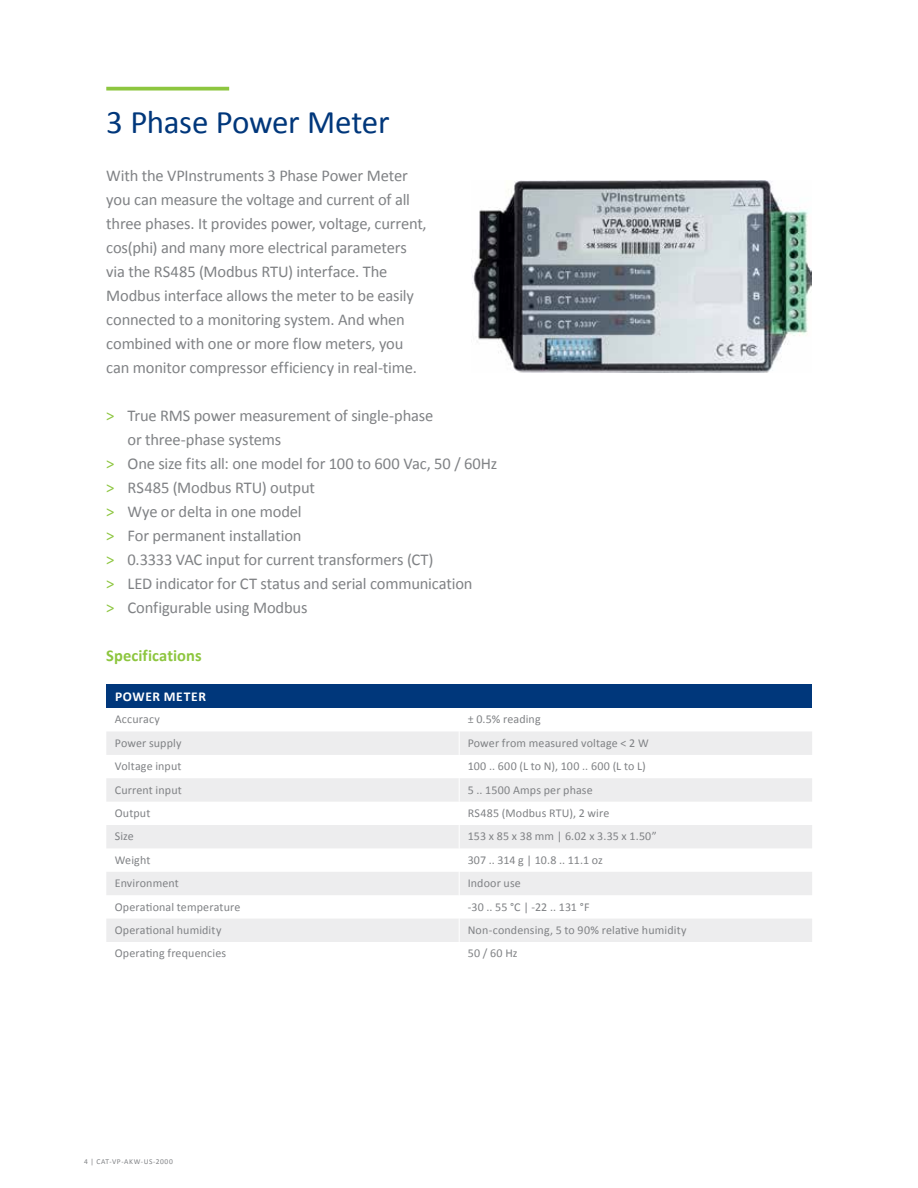
<style>
.page{position:relative;width:918px;height:1188px;background:#fff}
.page>*{position:absolute;margin:0;border:0;box-sizing:border-box;transform-origin:0 0}
.t1{font:33px "Calibri";letter-spacing:-.015em;color:#00377b}
.t2{font:16.5px/24px "Calibri";letter-spacing:-.01em;color:#808285}
.t3{font:700 16.5px "Calibri";letter-spacing:.005em;color:#8dc63f}
.t4{font:700 13.5px "Calibri";letter-spacing:.05em;color:#fff}
.t5{font:12px "Calibri";letter-spacing:.01em;color:#808285}
.t6{font:7.5px "Calibri";letter-spacing:.075em;color:#808285}
.s1{color:#8dc63f}
</style>
<div class="page">
<svg style="left:106px;top:87px;width:123px;height:4px"></svg>
<div style="left:106px;top:685px;width:706px;height:23px;background:#00377b"></div>
<svg style="left:106px;top:732px;width:706px;height:210px;fill:#ededee"></svg>
<svg style="left:459px;top:732px;width:1px;height:210px"></svg>
<img style="left:472px;top:180px;width:340px;height:192px">
<h1 class="t1" style="left:106px;top:101px;width:285px">3 Phase Power Meter</h1>
<p class="t2" style="left:106px;top:164px;width:322px">With the VPInstruments 3 Phase Power Meter you can measure the voltage and current of all three phases. It provides power, voltage, current, cos(phi) and many more electrical parameters via the RS485 (Modbus RTU) interface. The Modbus interface allows the meter to be easily connected to a monitoring system. And when combined with one or more flow meters, you can monitor compressor efficiency in real-time.</p>
<p class="t2" style="left:106px;top:404px;width:329px"><span class="s1">&gt;</span> True RMS power measurement of single-phase</p>
<p class="t2" style="left:128px;top:428px;width:155px">or three-phase systems</p>
<p class="t2" style="left:106px;top:452px;width:393px"><span class="s1">&gt;</span> One size fits all: one model for 100 to 600 Vac, 50 / 60Hz</p>
<p class="t2" style="left:106px;top:476px;width:210px"><span class="s1">&gt;</span> RS485 (Modbus RTU) output</p>
<p class="t2" style="left:106px;top:500px;width:197px"><span class="s1">&gt;</span> Wye or delta in one model</p>
<p class="t2" style="left:106px;top:524px;width:197px"><span class="s1">&gt;</span> For permanent installation</p>
<p class="t2" style="left:106px;top:548px;width:329px"><span class="s1">&gt;</span> 0.3333 VAC input for current transformers (CT)</p>
<p class="t2" style="left:106px;top:572px;width:368px"><span class="s1">&gt;</span> LED indicator for CT status and serial communication</p>
<p class="t2" style="left:106px;top:596px;width:203px"><span class="s1">&gt;</span> Configurable using Modbus</p>
<p class="t3" style="left:106px;top:645px;width:97px">Specifications</p>
<p class="t4" style="left:115px;top:688px;width:92px">POWER METER</p>
<p class="t5" style="left:115px;top:712px;width:47px">Accuracy</p>
<p class="t5" style="left:468px;top:712px;width:75px">± 0.5% reading</p>
<p class="t5" style="left:115px;top:735px;width:68px">Power supply</p>
<p class="t5" style="left:468px;top:735px;width:183px">Power from measured voltage &lt; 2 W</p>
<p class="t5" style="left:115px;top:759px;width:68px">Voltage input</p>
<p class="t5" style="left:468px;top:759px;width:180px">100 .. 600 (L to N), 100 .. 600 (L to L)</p>
<p class="t5" style="left:115px;top:782px;width:69px">Current input</p>
<p class="t5" style="left:468px;top:782px;width:127px">5 .. 1500 Amps per phase</p>
<p class="t5" style="left:115px;top:805px;width:37px">Output</p>
<p class="t5" style="left:468px;top:805px;width:143px">RS485 (Modbus RTU), 2 wire</p>
<p class="t5" style="left:115px;top:829px;width:21px">Size</p>
<p class="t5" style="left:468px;top:829px;width:191px">153 x 85 x 38 mm | 6.02 x 3.35 x 1.50”</p>
<p class="t5" style="left:115px;top:852px;width:37px">Weight</p>
<p class="t5" style="left:468px;top:852px;width:137px">307 .. 314 g | 10.8 .. 11.1 oz</p>
<p class="t5" style="left:115px;top:876px;width:66px">Environment</p>
<p class="t5" style="left:468px;top:876px;width:55px">Indoor use</p>
<p class="t5" style="left:115px;top:899px;width:127px">Operational temperature</p>
<p class="t5" style="left:468px;top:899px;width:123px">-30 .. 55 °C | -22 .. 131 °F</p>
<p class="t5" style="left:115px;top:922px;width:108px">Operational humidity</p>
<p class="t5" style="left:468px;top:922px;width:220px">Non-condensing, 5 to 90% relative humidity</p>
<p class="t5" style="left:115px;top:946px;width:113px">Operating frequencies</p>
<p class="t5" style="left:468px;top:946px;width:51px">50 / 60 Hz</p>
<p class="t6" style="left:84px;top:1157px;width:90px">4 | CAT-VP-AKW-US-2000</p>
</div>
